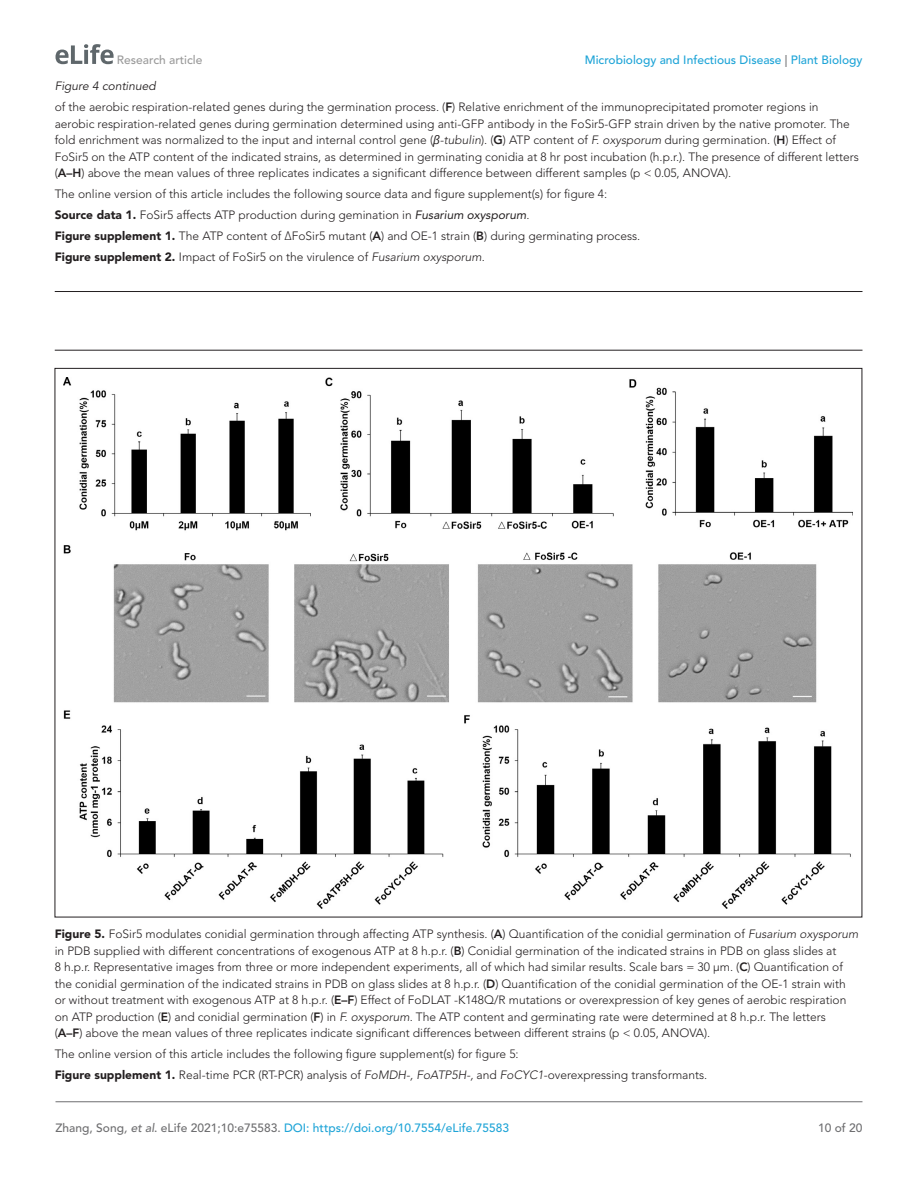
<style>
.page{position:relative;width:918px;height:1188px;background:#fff}
.page>*{position:absolute;margin:0;border:0;box-sizing:border-box;transform-origin:0 0}
.t1{font:300 12px/16.5px "Avenir LT Std";color:#231f20}
.t2{font:500 12px "Avenir LT Std";color:#1ea4d7}
.t3{font:italic 12px "Avenir LT Std";color:#231f20}
.t4{font:500 12px "Avenir LT Std";color:#9a9a9a}
.t5{font:500 12px "Avenir LT Std";color:#6e6e70}
.s1{color:#6e6e70}
.s2{font-weight:800}
.s3{font-family:"Segoe UI";font-weight:400;font-style:italic}
.s4{font-style:italic}
.s5{font-weight:900}
.s6{font-weight:400;font-style:italic}
.s7{font-style:italic;color:#6e6e70}
</style>
<div class="page">
<svg style="left:56px;top:44px;width:58px;height:20px"></svg>
<hr style="left:56px;top:1101px;width:806px;height:1px;background:#6e6e70">
<hr style="left:55px;top:291px;width:807px;height:1px;background:#231f20">
<hr style="left:55px;top:350px;width:807px;height:1px;background:#231f20">
<img style="left:64px;top:377px;width:789px;height:531px">
<p class="t4" style="left:117px;top:53px;width:87px">Research article</p>
<p class="t2" style="left:585px;top:53px;width:279px">Microbiology and Infectious Disease <span class="s1">|</span> Plant Biology</p>
<p class="t3" style="left:55px;top:79px;width:103px">Figure 4 continued</p>
<p class="t1" style="left:55px;top:99px;width:806px">of the aerobic respiration-related genes during the germination process. (<span class="s2">F</span>) Relative enrichment of the immunoprecipitated promoter regions in aerobic respiration-related genes during germination determined using anti-GFP antibody in the FoSir5-GFP strain driven by the native promoter. The fold enrichment was normalized to the input and internal control gene (<span class="s3">β</span><span class="s4">-tubulin</span>). (<span class="s2">G</span>) ATP content of <span class="s4">F. oxysporum</span> during germination. (<span class="s2">H</span>) Effect of FoSir5 on the ATP content of the indicated strains, as determined in germinating conidia at 8 hr post incubation (h.p.r.). The presence of different letters (<span class="s2">A–H</span>) above the mean values of three replicates indicates a significant difference between different samples (p &lt; 0.05, ANOVA).</p>
<p class="t1" style="left:55px;top:184px;width:587px;line-height:21px">The online version of this article includes the following source data and figure supplement(s) for figure 4:<br><span class="s5">Source data 1.</span> FoSir5 affects ATP production during gemination in <span class="s6">Fusarium oxysporum</span>.<br><span class="s5">Figure supplement 1.</span> The ATP content of ΔFoSir5 mutant (<span class="s2">A</span>) and OE-1 strain (<span class="s2">B</span>) during germinating process.<br><span class="s5">Figure supplement 2.</span> Impact of FoSir5 on the virulence of <span class="s4">Fusarium oxysporum</span>.</p>
<p class="t1" style="left:55px;top:926px;width:805px"><span class="s5">Figure 5.</span> FoSir5 modulates conidial germination through affecting ATP synthesis. (<span class="s2">A</span>) Quantification of the conidial germination of <span class="s4">Fusarium oxysporum </span>in PDB supplied with different concentrations of exogenous ATP at 8 h.p.r. (<span class="s2">B</span>) Conidial germination of the indicated strains in PDB on glass slides at<br>8 h.p.r. Representative images from three or more independent experiments, all of which had similar results. Scale bars = 30 µm. (<span class="s2">C</span>) Quantification of the conidial germination of the indicated strains in PDB on glass slides at 8 h.p.r. (<span class="s2">D</span>) Quantification of the conidial germination of the OE-1 strain with or without treatment with exogenous ATP at 8 h.p.r. (<span class="s2">E–F</span>) Effect of FoDLAT -K148Q/R mutations or overexpression of key genes of aerobic respiration on ATP production (<span class="s2">E</span>) and conidial germination (<span class="s2">F</span>) in <span class="s4">F. oxysporum</span>. The ATP content and germinating rate were determined at 8 h.p.r. The letters<br>(<span class="s2">A–F</span>) above the mean values of three replicates indicate significant differences between different strains (p &lt; 0.05, ANOVA).</p>
<p class="t1" style="left:55px;top:1044px;width:654px;line-height:21px">The online version of this article includes the following figure supplement(s) for figure 5:<br><span class="s5">Figure supplement 1.</span> Real-time PCR (RT-PCR) analysis of <span class="s4">FoMDH-, FoATP5H-,</span> and <span class="s4">FoCYC1</span>-overexpressing transformants.</p>
<p class="t2" style="left:56px;top:1121px;width:455px"><span class="s1">Zhang, Song</span><span class="s7">, et al</span><span class="s1">. eLife 2021;10:e75583.</span> DOI: https://doi.org/10.7554/eLife.75583</p>
<p class="t5" style="left:818px;top:1121px;width:46px">10 of 20</p>
</div>
